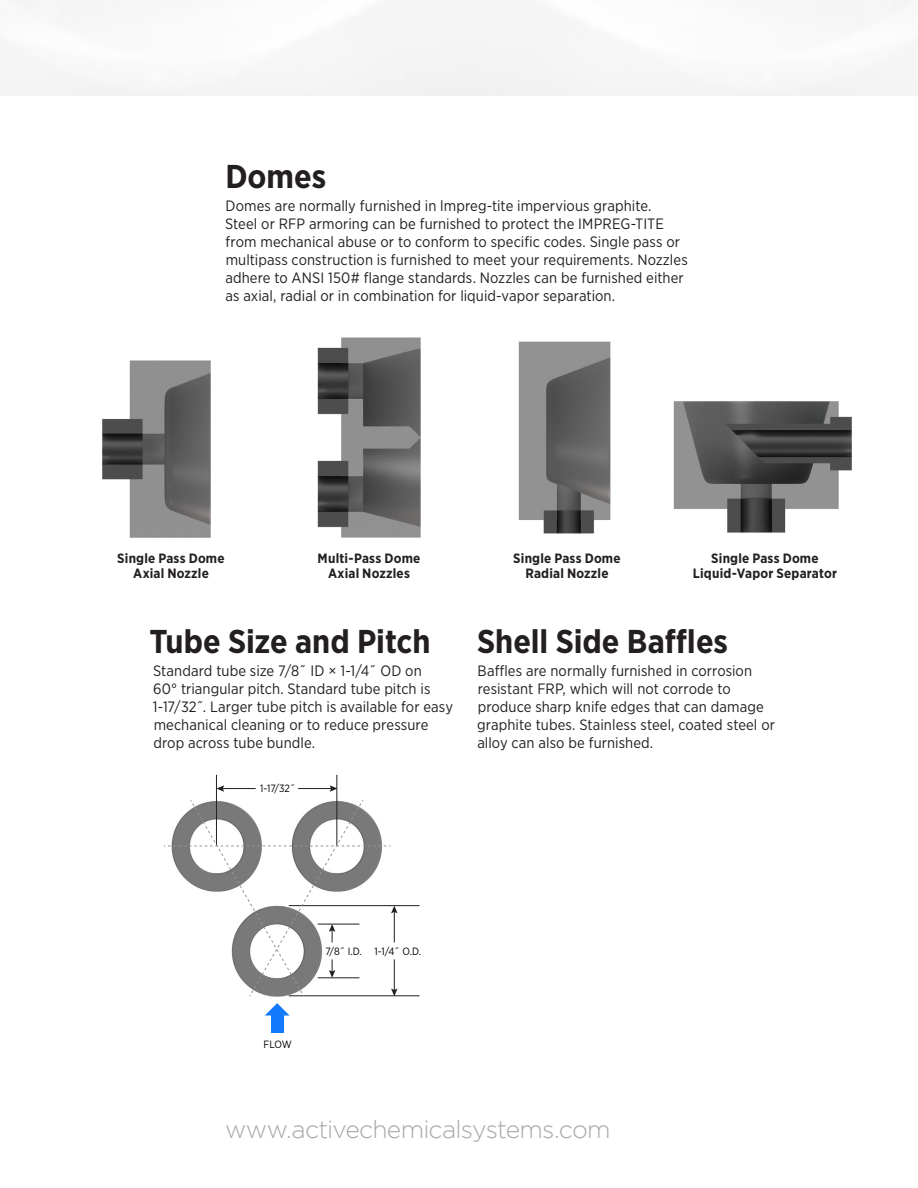
<style>
.page{position:relative;width:918px;height:1188px;background:#fff}
.page>*{position:absolute;margin:0;border:0;box-sizing:border-box;transform-origin:0 0}
.t1{font:700 33px "Gotham Narrow";color:#231f20}
.t2{font:300 24.75px "Gotham";letter-spacing:-.03em;color:#a8a9ad}
.Body_Copy{font:15px/18px "Gotham Narrow";letter-spacing:.005em;color:#231f20}
.t3{font:700 13.5px "Gotham Narrow";letter-spacing:.015em;color:#231f20}
.t4{font:10.5px "Gotham Narrow";color:#000}
</style>
<div class="page">
<img style="left:102px;top:360px;width:109px;height:178px">
<img style="left:317px;top:337px;width:104px;height:201px">
<img style="left:518px;top:341px;width:93px;height:193px">
<img style="left:673px;top:401px;width:179px;height:132px">
<hr style="left:289px;top:905px;width:131px;height:1px;background:#231f20">
<hr style="left:289px;top:995px;width:131px;height:1px;background:#231f20">
<hr style="left:216px;top:775px;width:1px;height:71px;background:#231f20">
<hr style="left:336px;top:775px;width:1px;height:71px;background:#231f20">
<hr style="left:222px;top:788px;width:34px;height:1px;background:#231f20">
<svg style="left:217px;top:785px;width:7px;height:7px"></svg>
<hr style="left:298px;top:788px;width:34px;height:1px;background:#231f20">
<svg style="left:330px;top:785px;width:7px;height:7px"></svg>
<svg style="left:164px;top:799px;width:234px;height:198px"></svg>
<div style="left:271px;top:1012px;width:13px;height:21px;background:#1579fc"></div>
<svg style="left:265px;top:1003px;width:25px;height:13px"></svg>
<p class="t1" style="left:225px;top:156px;width:102px">Domes</p>
<p class="Body_Copy" style="left:225px;top:196px;width:464px">Domes are normally furnished in lmpreg-tite impervious graphite.<br>Steel or RFP armoring can be furnished to protect the IMPREG-TITE from mechanical abuse or to conform to specific codes. Single pass or multipass construction is furnished to meet your requirements. Nozzles adhere to ANSI 150# flange standards. Nozzles can be furnished either as axial, radial or in combination for liquid-vapor separation.</p>
<p class="t3" style="left:117px;top:550px;width:109px">Single Pass Dome</p>
<p class="t3" style="left:133px;top:565px;width:77px">Axial Nozzle</p>
<p class="t3" style="left:318px;top:550px;width:104px">Multi-Pass Dome</p>
<p class="t3" style="left:328px;top:565px;width:83px">Axial Nozzles</p>
<p class="t3" style="left:513px;top:550px;width:109px">Single Pass Dome</p>
<p class="t3" style="left:525px;top:565px;width:85px">Radial Nozzle</p>
<p class="t3" style="left:711px;top:550px;width:109px">Single Pass Dome</p>
<p class="t3" style="left:693px;top:565px;width:146px">Liquid-Vapor Separator</p>
<p class="t1" style="left:149px;top:621px;width:283px">Tube Size and Pitch</p>
<p class="Body_Copy" style="left:153px;top:661px;width:302px">Standard tube size 7/8˝ ID × 1-1/4˝ OD on<br>60° triangular pitch. Standard tube pitch is 1-17/32˝. Larger tube pitch is available for easy mechanical cleaning or to reduce pressure drop across tube bundle.</p>
<p class="t1" style="left:477px;top:621px;width:252px">Shell Side Baffles</p>
<p class="Body_Copy" style="left:477px;top:661px;width:299px">Baffles are normally furnished in corrosion resistant FRP, which will not corrode to produce sharp knife edges that can damage graphite tubes. Stainless steel, coated steel or alloy can also be furnished.</p>
<p class="t4" style="left:260px;top:782px;width:37px">1-17/32˝</p>
<p class="t4" style="left:264px;top:1038px;width:30px">FLOW</p>
<p class="t4" style="left:325px;top:944px;width:38px">7/8˝ I.D.</p>
<p class="t4" style="left:375px;top:944px;width:48px">1-1/4˝ O.D.</p>
<p class="t2" style="left:225px;top:1116px;width:387px">www.activechemicalsystems.com</p>
</div>
